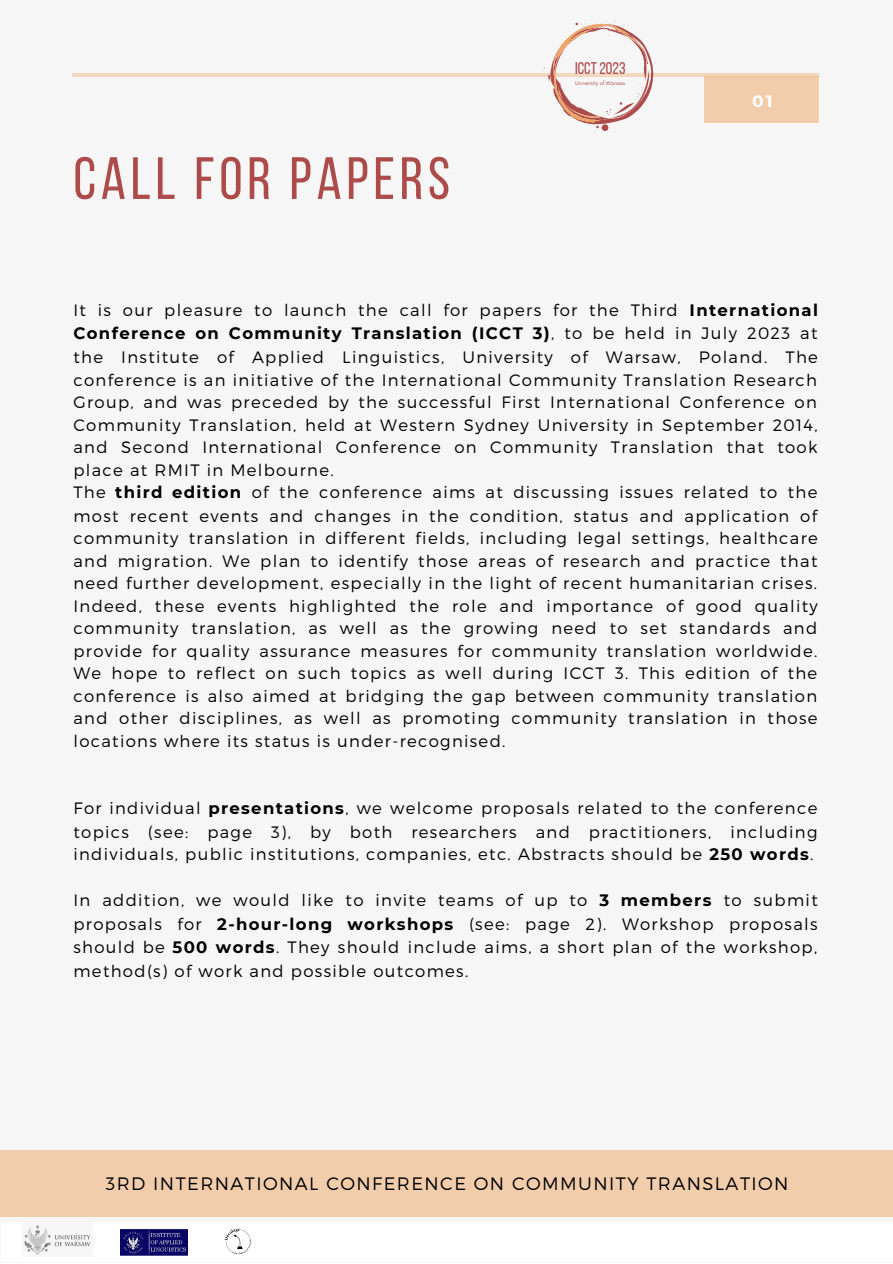
<style>
.page{position:relative;width:893px;height:1264px;background:#fff}
.page>*{position:absolute;margin:0;border:0;box-sizing:border-box;transform-origin:0 0}
.t1{font:59.55px "Bebas Neue";letter-spacing:.08em;color:#ad4b4b}
.t2{font:300 18px "Montserrat";letter-spacing:.08em;color:#000}
.t3{font:16.8px "Bebas Neue";color:#ad4b4b}
.t4{font:300 16.5px/22.6px "Montserrat";letter-spacing:.08em;color:#000;text-align:justify}
.t5{font:700 16.5px "Montserrat";color:#fff}
.t6{font:4.95px "Now";color:#ad4b4b}
.s1{font-weight:700}
</style>
<div class="page">
<div style="left:0;top:0;width:892px;height:1262px;background:#f6f6f6"></div>
<div style="left:704px;top:77px;width:114px;height:46px;background:#f2cdab"></div>
<hr style="left:72px;top:73px;width:747px;height:4px;background:#f3d8bf">
<svg style="left:542px;top:21px;width:112px;height:110px"></svg>
<div style="left:1px;top:1222px;width:891px;height:40px;background:#fff"></div>
<img style="left:224px;top:1228px;width:28px;height:27px">
<img style="left:120px;top:1228px;width:67px;height:28px">
<img style="left:24px;top:1224px;width:67px;height:31px">
<div style="left:0;top:1149px;width:892px;height:67px;background:#f2cdab"></div>
<h1 class="t1" style="left:73px;top:154px;width:378px">CALL FOR PAPERS</h1>
<p class="t3" style="left:575px;top:61px;width:52px">ICCT2023</p>
<p class="t6" style="left:575px;top:81px;width:52px">University of Warsaw</p>
<p class="t5" style="left:752px;top:91px;width:22px">01</p>
<p class="t4" style="left:73px;top:298px;width:746px;text-align:left">It is our pleasure to launch the call for papers for the Third <span class="s1">International Conference on Community Translation (ICCT 3)</span>, to be held in July 2023 at the Institute of Applied Linguistics, University of Warsaw, Poland. The conference is an initiative of the International Community Translation Research Group, and was preceded by the successful First International Conference on Community Translation, held at Western Sydney University in September 2014, and Second International Conference on Community Translation that took place at RMIT in Melbourne.<br>The <span class="s1">third edition</span> of the conference aims at discussing issues related to the most recent events and changes in the condition, status and application of community translation in different fields, including legal settings, healthcare and migration. We plan to identify those areas of research and practice that need further development, especially in the light of recent humanitarian crises.<br>Indeed, these events highlighted the role and importance of good quality community translation, as well as the growing need to set standards and provide for quality assurance measures for community translation worldwide.<br>We hope to reflect on such topics as well during ICCT 3. This edition of the conference is also aimed at bridging the gap between community translation and other disciplines, as well as promoting community translation in those locations where its status is under-recognised.</p>
<p class="t4" style="left:73px;top:795px;width:745px;line-height:23.1px">For individual <span class="s1">presentations</span>, we welcome proposals related to the conference topics (see: page 3), by both researchers and practitioners, including individuals, public institutions, companies, etc. Abstracts should be <span class="s1">250 words</span>.</p>
<p class="t4" style="left:73px;top:887px;width:745px;line-height:23.5px">In addition, we would like to invite teams of up to <span class="s1">3 members</span> to submit proposals for <span class="s1">2-hour-long workshops</span> (see: page 2). Workshop proposals should be <span class="s1">500 words</span>. They should include aims, a short plan of the workshop, method(s) of work and possible outcomes.</p>
<p class="t2" style="left:106px;top:1171px;width:684px">3RD INTERNATIONAL CONFERENCE ON COMMUNITY TRANSLATION</p>
</div>
